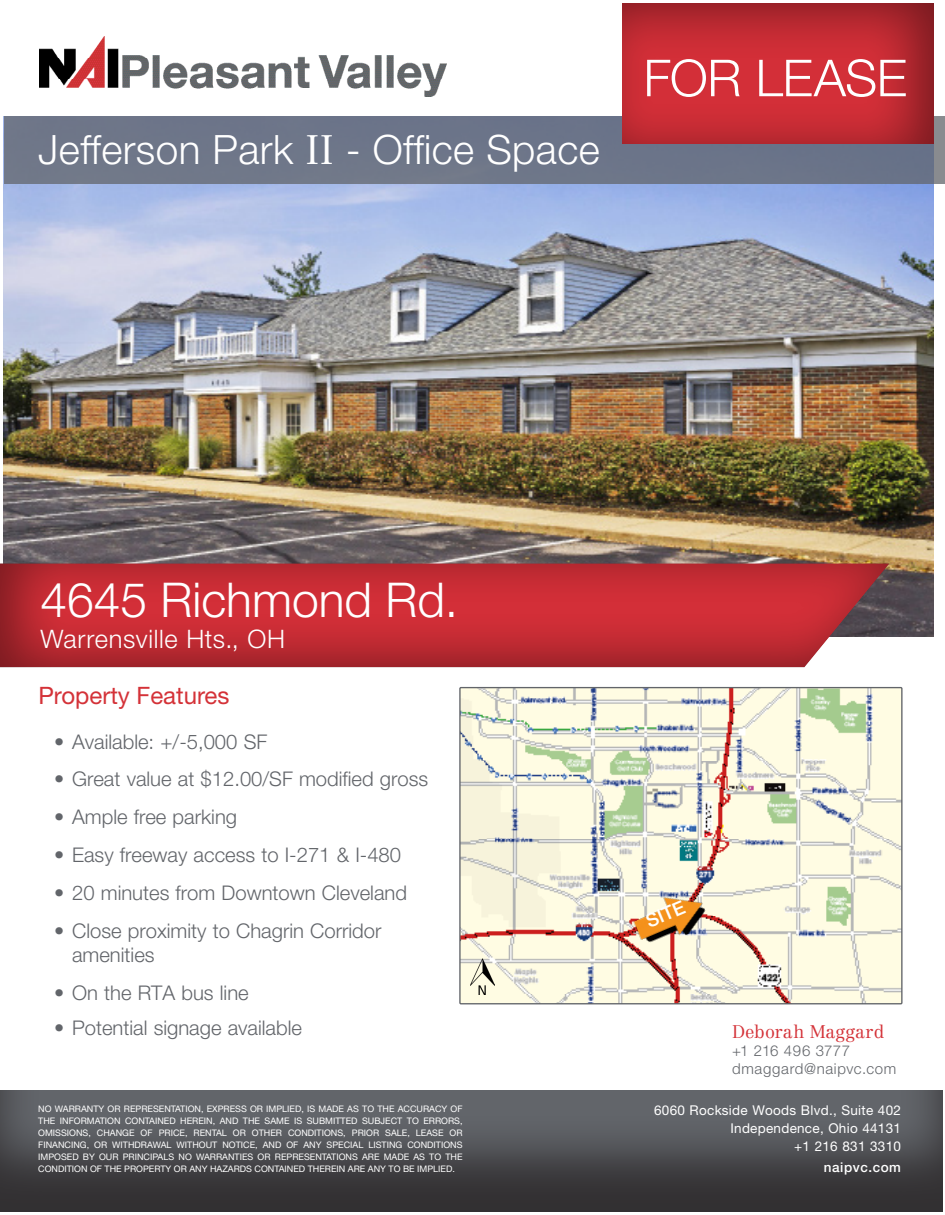
<style>
.page{position:relative;width:945px;height:1215px;background:#fff}
.page>*{position:absolute;margin:0;border:0;box-sizing:border-box;transform-origin:0 0}
.t1{font:300 51px "Helvetica Neue LT Std";letter-spacing:-.01em;color:#fff}
.t2{font:300 48px "Helvetica Neue LT Std";color:#fff}
.t3{font:300 40.5px "Helvetica Neue LT Std";letter-spacing:.01em;color:#fff}
.t4{font:300 25.5px "Helvetica Neue LT Std";letter-spacing:.025em;color:#fff}
.t5{font:24px "Helvetica Neue LT Std";color:#d43238}
.Subhead{font:300 20.25px/24.3px "Helvetica Neue LT Std";color:#62656a}
.t6{font:500 18.9px "Helvetica Neue LT Std";color:#fff}
.t7{font:300 18px "Centennial LT Std";color:#d43238}
.t8{font:300 15px/18px "Helvetica Neue LT Std";letter-spacing:.045em;color:#62656a}
.t9{font:13.5px "Helvetica Neue LT Std";letter-spacing:.02em;color:#fff}
.t10{font:500 13.5px "Helvetica Neue LT Std";letter-spacing:.04em;color:#fff}
.t11{font:9px/12.1px "Helvetica Neue LT Std";color:#fff;text-align:justify}
.s1{font-family:"Centennial LT Std"}
</style>
<div class="page">
<img style="left:3px;top:116px;width:930px;height:520px">
<svg style="left:459px;top:686px;width:444px;height:319px"></svg>
<img style="left:470px;top:959px;width:25px;height:35px">
<img style="left:604px;top:868px;width:137px;height:102px">
<div style="left:0;top:561px;width:892px;height:111px;background:#231f20;opacity:.5"></div>
<div style="left:0;top:1089px;width:944px;height:124px;background:#231f20;opacity:.75"></div>
<img style="left:40px;top:37px;width:406px;height:59px">
<div style="left:4px;top:116px;width:941px;height:68px;background:#6d7689"></div>
<div style="left:620px;top:3px;width:315px;height:144px;background:#231f20;opacity:.51"></div>
<p class="t3" style="left:38px;top:125px;width:563px">Jefferson Park <span class="s1">II</span> - Office Space</p>
<p class="t1" style="left:643px;top:47px;width:265px">FOR LEASE</p>
<p class="t2" style="left:40px;top:571px;width:419px">4645 Richmond Rd.</p>
<p class="t4" style="left:40px;top:623px;width:246px">Warrensville Hts., OH</p>
<p class="t5" style="left:38px;top:681px;width:193px">Property Features</p>
<p class="Subhead" style="left:54px;top:729px;width:215px">• Available: +/-5,000 SF</p>
<p class="Subhead" style="left:54px;top:767px;width:376px">• Great value at $12.00/SF modified gross</p>
<p class="Subhead" style="left:54px;top:804px;width:185px">• Ample free parking</p>
<p class="Subhead" style="left:54px;top:842px;width:349px">• Easy freeway access to I-271 &amp; I-480</p>
<p class="Subhead" style="left:54px;top:880px;width:354px">• 20 minutes from Downtown Cleveland</p>
<p class="Subhead" style="left:72px;top:918px;width:311px;text-indent:-18px">• Close proximity to Chagrin Corridor amenities</p>
<p class="Subhead" style="left:54px;top:980px;width:196px">• On the RTA bus line</p>
<p class="Subhead" style="left:54px;top:1015px;width:249px">• Potential signage available</p>
<p class="t6" style="left:642px;top:911px;width:42px;rotate:-23deg">SITE</p>
<p class="t7" style="left:732px;top:1021px;width:154px">Deborah Maggard</p>
<p class="t8" style="left:732px;top:1042px;width:166px">+1 216 496 3777 dmaggard@naipvc.com</p>
<p class="t11" style="left:38px;top:1102px;width:426px">NO WARRANTY OR REPRESENTATION, EXPRESS OR IMPLIED, IS MADE AS TO THE ACCURACY OF THE INFORMATION CONTAINED HEREIN, AND THE SAME IS SUBMITTED SUBJECT TO ERRORS, OMISSIONS, CHANGE OF PRICE, RENTAL OR OTHER CONDITIONS, PRIOR SALE, LEASE OR FINANCING, OR WITHDRAWAL WITHOUT NOTICE, AND OF ANY SPECIAL LISTING CONDITIONS IMPOSED BY OUR PRINCIPALS NO WARRANTIES OR REPRESENTATIONS ARE MADE AS TO THE CONDITION OF THE PROPERTY OR ANY HAZARDS CONTAINED THEREIN ARE ANY TO BE IMPLIED.</p>
<p class="t9" style="left:654px;top:1102px;width:248px">6060 Rockside Woods Blvd., Suite 402</p>
<p class="t9" style="left:731px;top:1120px;width:172px">Independence, Ohio 44131</p>
<p class="t9" style="left:794px;top:1138px;width:108px">+1 216 831 3310</p>
<p class="t10" style="left:824px;top:1159px;width:79px">naipvc.com</p>
</div>
